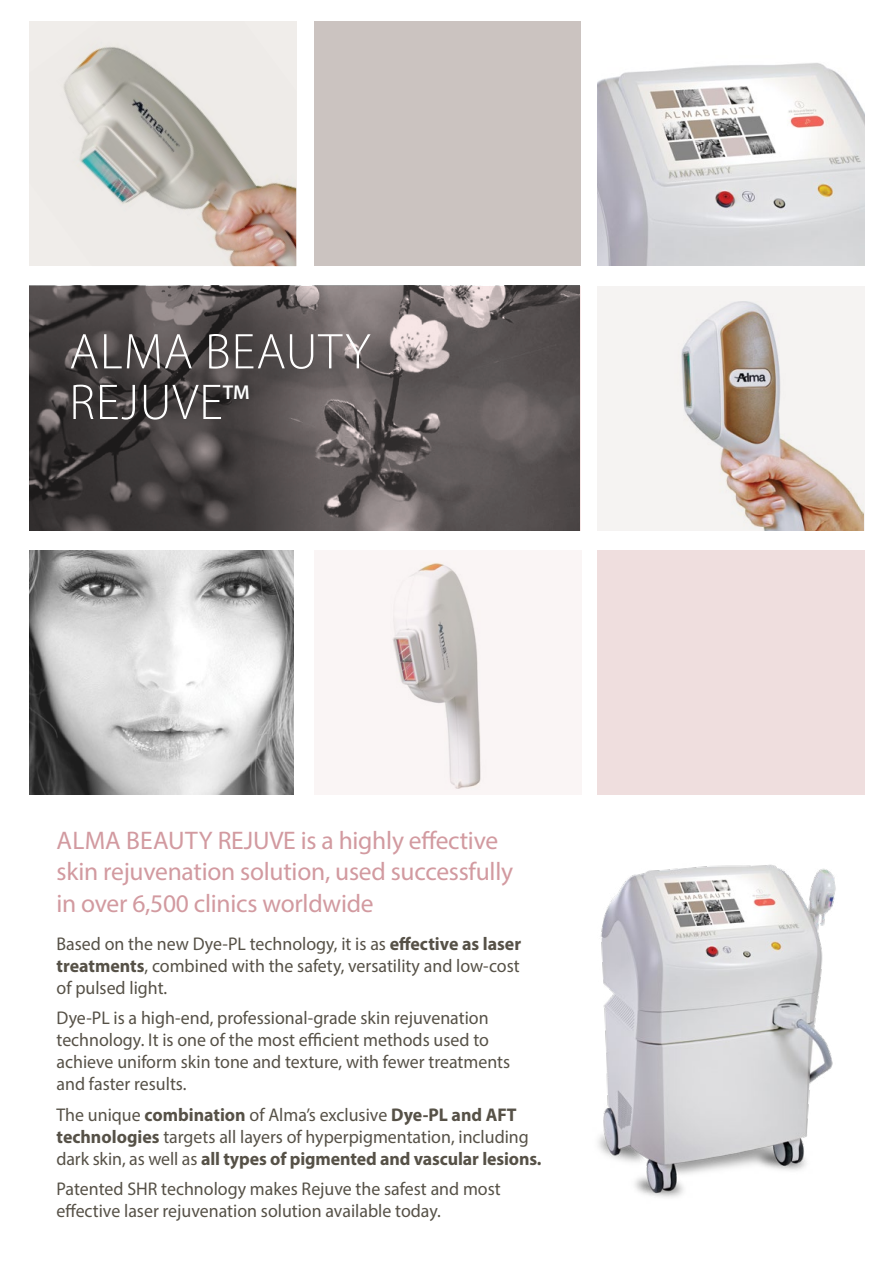
<style>
.page{position:relative;width:893px;height:1263px;background:#fff}
.page>*{position:absolute;margin:0;border:0;box-sizing:border-box;transform-origin:0 0}
.t1{font:300 50.7px/50.7px "Myriad Pro";letter-spacing:.02em;color:#fff}
.t2{font:25.5px/31.2px "Myriad Pro";letter-spacing:-.01em;color:#d29aa0}
.t3{font:600 20.1px "Myriad Pro";color:#fff}
.t4{font:18.45px/22px "Myriad Pro";color:#565147}
.s1{font-weight:700}
</style>
<div class="page">
<div style="left:597px;top:550px;width:267px;height:245px;background:#efdede"></div>
<img style="left:597px;top:63px;width:267px;height:203px">
<img style="left:598px;top:864px;width:238px;height:334px">
<svg style="left:29px;top:286px;width:552px;height:245px;background:#696262"></svg>
<svg style="left:29px;top:286px;width:369px;height:244px;background:#524c4c"></svg>
<div style="left:314px;top:21px;width:267px;height:245px;background:#cbc3c0"></div>
<svg style="left:390px;top:561px;width:97px;height:230px;fill:#f5f0f0"></svg>
<img style="left:29px;top:550px;width:265px;height:244px">
<svg style="left:29px;top:22px;width:267px;height:244px;background:#d8d2cc"></svg>
<svg style="left:597px;top:286px;width:267px;height:245px;fill:#f5f3f2"></svg>
<h1 class="t1" style="left:69px;top:326px;width:303px">ALMA BEAUTY<br>REJUVE</h1>
<p class="t3" style="left:223px;top:379px;width:29px">TM</p>
<h2 class="t2" style="left:57px;top:824px;width:458px">ALMA BEAUTY REJUVE is a highly effective skin rejuvenation solution, used successfully in over 6,500 clinics worldwide</h2>
<p class="t4" style="left:57px;top:932px;width:466px;text-align:justify">Based on the new Dye-PL technology isit, as <span class="s1">effective as laser treatments</span>, combined with the safety, versatility and low-cost of pulsed light.</p>
<p class="t4" style="left:57px;top:1006px;width:455px">Dye-PL is a high-end, professional-grade skin rejuvenation technology isIt. one of the most efficient methods used to achieve uniform skin tone and texture, with fewer treatments and faster results.</p>
<p class="t4" style="left:57px;top:1103px;width:486px">The unique <span class="s1">combination</span> of Almas’ exclusive <span class="s1">Dye-PL and AFT technologies</span> targets all layers of hyperpigmentation, including dark skin, as well as <span class="s1">all types of pigmented and vascular lesions.</span></p>
<p class="t4" style="left:57px;top:1177px;width:446px">Patented SHR technology makes Rejuve the safest and most effective laser rejuvenation solution available today.</p>
</div>
